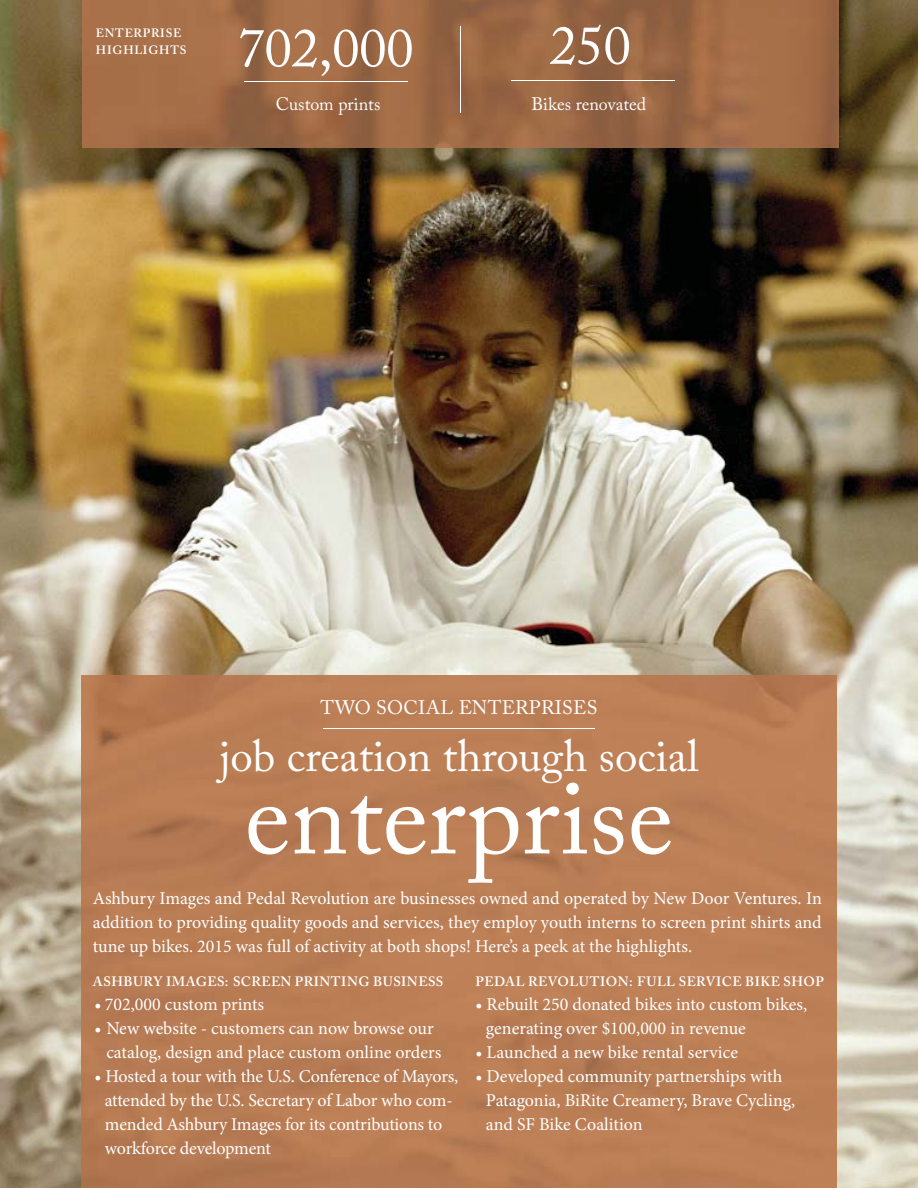
<style>
.page{position:relative;width:918px;height:1188px;background:#fff}
.page>*{position:absolute;margin:0;border:0;box-sizing:border-box;transform-origin:0 0}
.t1{font:108px "Adobe Caslon Pro";color:#fff}
.t2{font:54px "Adobe Caslon Pro";color:#fff}
.t3{font:45px "Adobe Caslon Pro";color:#fff}
.t4{font:19.5px "Adobe Caslon Pro";letter-spacing:.015em;color:#fff}
.t5{font:18px/24px "Minion Pro";letter-spacing:-.005em;color:#fff}
.t6{font:18px "Adobe Caslon Pro";color:#fff}
.t7{font:600 13.5px "Adobe Caslon Pro";letter-spacing:.035em;color:#fff}
.t8{font:600 12px/16.5px "Adobe Caslon Pro";letter-spacing:.07em;color:#fff}
</style>
<div class="page">
<img style="left:0;top:0;width:918px;height:1188px">
<div style="left:81px;top:675px;width:756px;height:513px;background:#bb7e55"></div>
<hr style="left:323px;top:728px;width:272px;height:1px;background:#fff">
<img style="left:82px;top:0;width:756px;height:148px">
<hr style="left:460px;top:26px;width:1px;height:86px;background:#fff">
<hr style="left:245px;top:81px;width:163px;height:1px;background:#fff">
<hr style="left:512px;top:80px;width:163px;height:1px;background:#fff">
<p class="t8" style="left:96px;top:26px;width:92px">ENTERPRISE<br>HIGHLIGHTS</p>
<h2 class="t2" style="left:238px;top:28px;width:177px">702,000</h2>
<p class="t6" style="left:276px;top:98px;width:106px">Custom prints</p>
<h2 class="t2" style="left:550px;top:25px;width:82px">250</h2>
<p class="t6" style="left:531px;top:98px;width:116px">Bikes renovated</p>
<p class="t4" style="left:321px;top:700px;width:278px">TWO SOCIAL ENTERPRISES</p>
<h3 class="t3" style="left:219px;top:739px;width:481px">job creation through social</h3>
<h1 class="t1" style="left:244px;top:776px;width:431px">enterprise</h1>
<p class="t5" style="left:93px;top:888px;width:730px;text-align:justify">Ashbury Images and Pedal Revolution are businesses owned and operated by New Door Ventures. In addition to providing quality goods and services, they employ youth interns to screen print shirts and tune up bikes. 2015 was full of activity at both shops! Here’s a peek at the highlights.</p>
<p class="t7" style="left:93px;top:976px;width:352px">ASHBURY IMAGES: SCREEN PRINTING BUSINESS</p>
<p class="t5" style="left:94px;top:994px;width:171px">• 702,000 custom prints</p>
<p class="t5" style="left:106px;top:1018px;width:336px;text-indent:-12px">• New website - customers can now browse our catalog, design and place custom online orders</p>
<p class="t5" style="left:105px;top:1066px;width:355px;text-indent:-10px">• Hosted a tour with the U.S. Conference of Mayors, attended by the U.S. Secretary of Labor who com&shy;mended Ashbury Images for its contributions to workforce development</p>
<p class="t7" style="left:476px;top:976px;width:350px">PEDAL REVOLUTION: FULL SERVICE BIKE SHOP</p>
<p class="t5" style="left:486px;top:994px;width:323px;text-indent:-10px">• Rebuilt 250 donated bikes into custom bikes, generating over $100,000 in revenue</p>
<p class="t5" style="left:476px;top:1042px;width:264px">• Launched a new bike rental service</p>
<p class="t5" style="left:486px;top:1066px;width:311px;text-indent:-10px">• Developed community partnerships with<br>Patagonia, BiRite Creamery, Brave Cycling, and SF Bike Coalition</p>
</div>
